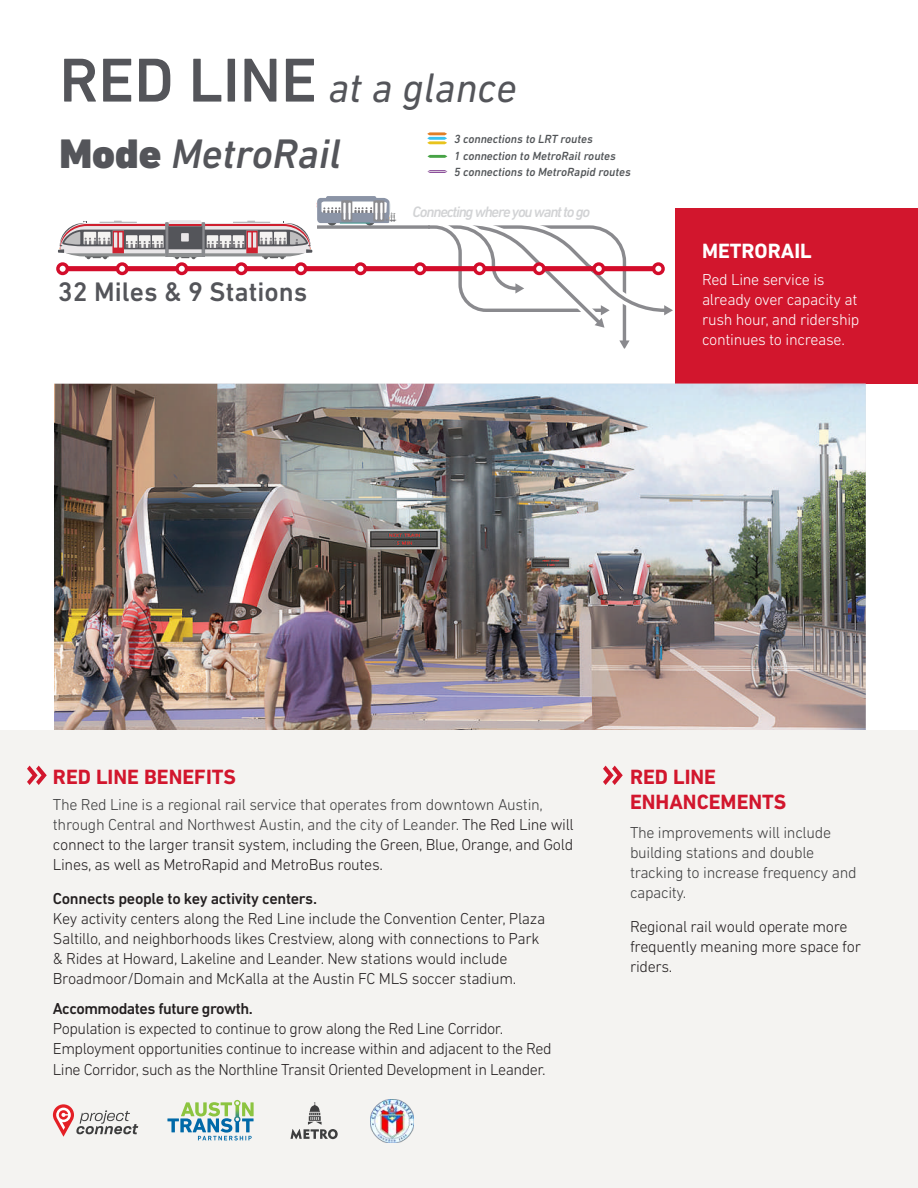
<style>
.page{position:relative;width:918px;height:1188px;background:#fff}
.page>*{position:absolute;margin:0;border:0;box-sizing:border-box;transform-origin:0 0}
.t1{font:italic 42px/66.8px "DIN Next LT Pro";color:#54555a}
.t2{font:500 27.3px "DIN Next LT Pro";color:#54555a}
.t3{font:700 21px/25.2px "DIN Next LT Pro";color:#d2162d}
.t4{font:700 21px "DIN Next LT Pro";color:#fff}
.t5{font:300 16.2px/20.1px "DIN Next LT Pro";letter-spacing:-.02em;color:#231f20}
.t6{font:300 16.2px/20.1px "DIN Next LT Pro";letter-spacing:-.02em;color:#3e3e3f}
.t7{font:300 16.2px/20.1px "DIN Next LT Pro";letter-spacing:-.02em;color:#fff}
.t8{font:500 16.2px "DIN Next LT Pro";letter-spacing:-.02em;color:#231f20}
.t9{font:italic 500 15.3px "DIN Next LT Pro";letter-spacing:-.075em;color:#d2d3d5}
.t10{font:italic 500 12px/16.5px "DIN Next LT Pro";color:#535659}
.s1{font-weight:500;font-style:normal;font-size:63px}
.s2{font-weight:900;font-style:normal}
.s3{font-weight:500}
.s4{color:#3e3e3f}
</style>
<div class="page">
<svg style="left:428px;top:155px;width:19px;height:3px"></svg>
<svg style="left:428px;top:170px;width:19px;height:3px"></svg>
<svg style="left:427px;top:132px;width:20px;height:12px"></svg>
<div style="left:56px;top:262px;width:13px;height:13px;border:3px solid #d30d2b;border-radius:50%"></div>
<svg style="left:58px;top:196px;width:615px;height:153px"></svg>
<div style="left:675px;top:208px;width:243px;height:176px;background:#d2162d"></div>
<img style="left:54px;top:384px;width:812px;height:346px">
<div style="left:0;top:730px;width:918px;height:458px;background:#f4f3f1"></div>
<svg style="left:27px;top:766px;width:20px;height:19px"></svg>
<svg style="left:603px;top:766px;width:20px;height:19px"></svg>
<svg style="left:291px;top:1102px;width:47px;height:37px"></svg>
<svg style="left:53px;top:1104px;width:85px;height:33px"></svg>
<img style="left:234px;top:1100px;width:7px;height:2px">
<svg style="left:167px;top:1102px;width:87px;height:38px"></svg>
<img style="left:371px;top:1100px;width:43px;height:43px">
<h1 class="t1" style="left:59px;top:53px;width:459px"><span class="s1">RED LINE</span> at a glance<br><span class="s2">Mode</span> <span class="s3">MetroRail</span></h1>
<p class="t10" style="left:454px;top:131px;width:178px">3 connections to LRT routes<br>1 connection to MetroRail routes<br>5 connections to MetroRapid routes</p>
<h2 class="t2" style="left:58px;top:275px;width:251px">32 Miles &amp; 9 Stations</h2>
<p class="t9" style="left:413px;top:203px;width:179px">Connecting where you want to go</p>
<p class="t4" style="left:702px;top:238px;width:111px">METRORAIL</p>
<p class="t7" style="left:702px;top:269px;width:159px">Red Line service is already over capacity at rush hour, and ridership continues to increase.</p>
<p class="t3" style="left:53px;top:764px;width:185px">RED LINE BENEFITS</p>
<p class="t5" style="left:53px;top:794px;width:522px"><span class="s4">The Red Line is a regional rail service that operates from downtown Austin, through Central and Northwest Austin, and the city of Leander.</span> The Red Line will connect to the larger transit system, including the Green, Blue, Orange, and Gold Lines, as well as MetroRapid and MetroBus routes.</p>
<p class="t8" style="left:53px;top:889px;width:266px">Connects people to key activity centers.</p>
<p class="t5" style="left:53px;top:908px;width:494px">Key activity centers along the Red Line include the Convention Center, Plaza Saltillo, and neighborhoods likes Crestview, along with connections to Park &amp; Rides at Howard, Lakeline and Leander. New stations would include Broadmoor/Domain and McKalla at the Austin FC MLS soccer stadium.</p>
<p class="t8" style="left:53px;top:999px;width:202px">Accommodates future growth.</p>
<p class="t5" style="left:53px;top:1019px;width:500px">Population is expected to continue to grow along the Red Line Corridor.<br>Employment opportunities continue to increase within and adjacent to the Red<br>Line Corridor, such as the Northline Transit Oriented Development in Leander.</p>
<p class="t3" style="left:630px;top:764px;width:158px">RED LINE<br>ENHANCEMENTS</p>
<p class="t6" style="left:630px;top:822px;width:228px">The improvements will include building stations and double tracking to increase frequency and capacity.</p>
<p class="t5" style="left:630px;top:916px;width:233px">Regional rail would operate more frequently meaning more space for riders.</p>
</div>
